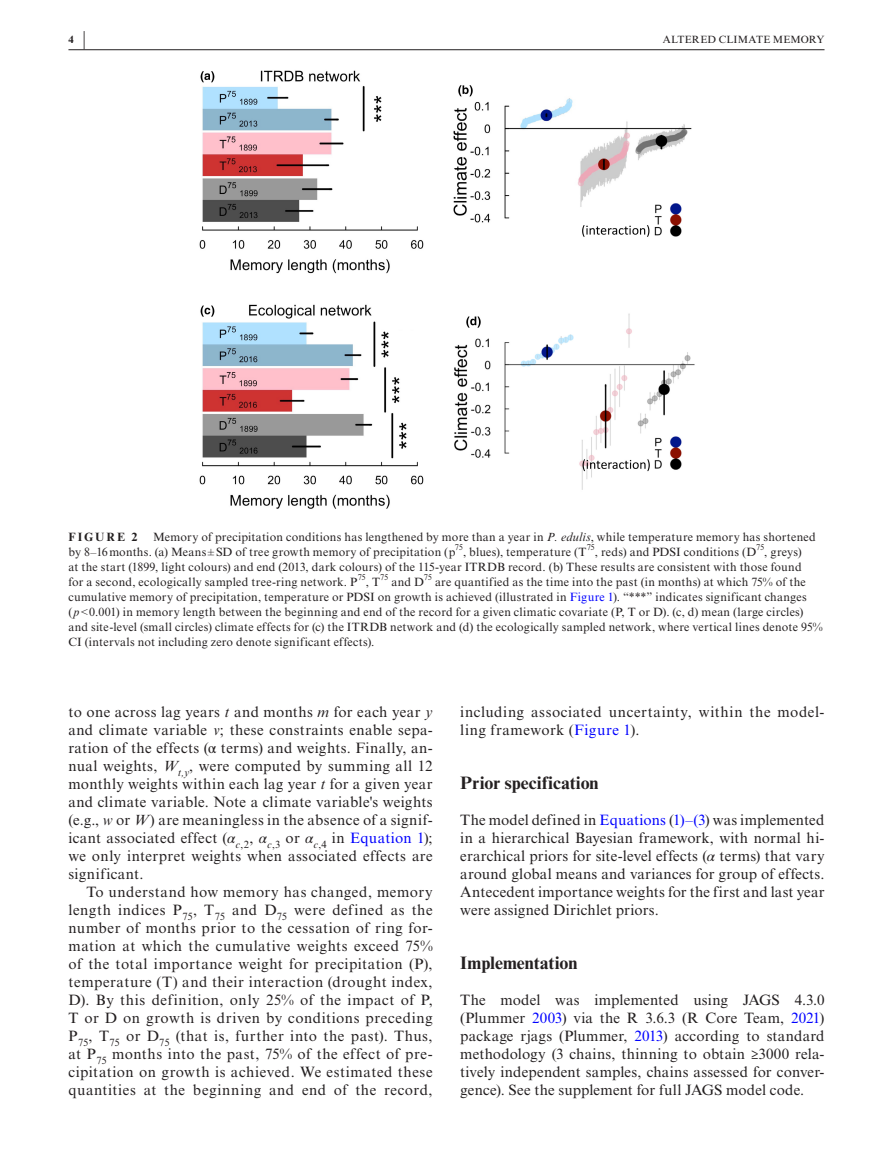
<style>
.page{position:relative;width:893px;height:1174px;background:#fff}
.page>*{position:absolute;margin:0;border:0;box-sizing:border-box;transform-origin:0 0}
.t1{font:700 18px "Times New Roman MT Std";color:#231f20}
.t2{font:15px/18px "Times New Roman MT Std";letter-spacing:.025em;color:#231f20;text-align:justify}
.t3{font:12px/15px "Times New Roman MT Std";letter-spacing:.02em;color:#231f20}
.t4{font:700 12px "Times New Roman MT Std";letter-spacing:.175em;color:#231f20}
.t5{font:10.5px "Times New Roman MT Std";letter-spacing:.01em;color:#231f20}
.t6{font:700 10.5px "Times New Roman MT Std";color:#231f20}
.t7{font:8.4px "Times New Roman MT Std";letter-spacing:-.035em;color:#231f20}
.s1{font-size:20.25px}
.s2{font-style:italic}
.s3{font-family:"Times New Roman"}
.s4{color:#00f}
.s5{font-family:"STIX"}
.s6{font-family:"STIX";font-style:italic}
</style>
<div class="page">
<hr style="left:68px;top:49px;width:756px;height:1px;background:#231f20">
<img style="left:199px;top:70px;width:496px;height:439px">
<p class="t6" style="left:68px;top:33px;width:18px">4 <span class="s1">|</span></p>
<p class="t5" style="left:663px;top:33px;width:163px">ALTERED CLIMATE MEMORY</p>
<p class="t3" style="left:68px;top:529px;width:749px;text-indent:85px">Memory of precipitation conditions has lengthened by more than a year in <span class="s2">P. edulis</span>, while temperature memory has shortened by 8–16months. (a) Means<span class="s3">±</span>SD of tree growth memory of precipitation (p</p>
<p class="t4" style="left:68px;top:529px;width:71px">FIGURE 2</p>
<p class="t7" style="left:455px;top:543px;width:10px">75</p>
<p class="t3" style="left:463px;top:544px;width:125px">, blues), temperature (T</p>
<p class="t7" style="left:587px;top:543px;width:10px">75</p>
<p class="t3" style="left:595px;top:544px;width:163px">, reds) and PDSI conditions (D</p>
<p class="t7" style="left:756px;top:543px;width:10px">75</p>
<p class="t3" style="left:68px;top:544px;width:735px;text-align:justify;text-indent:696px">, greys) at the start (1899, light colours) and end (2013, dark colours) of the 115-year ITRDB record. (b) These results are consistent with those found for a second, ecologically sampled tree-ring network. P</p>
<p class="t7" style="left:358px;top:573px;width:10px">75</p>
<p class="t3" style="left:366px;top:574px;width:16px">, T</p>
<p class="t7" style="left:380px;top:573px;width:10px">75</p>
<p class="t3" style="left:391px;top:574px;width:34px">and D</p>
<p class="t7" style="left:424px;top:573px;width:10px">75</p>
<p class="t3" style="left:68px;top:574px;width:756px;text-indent:367px">are quantified as the time into the past (in months) at which 75% of the cumulative memory of precipitation, temperature or PDSI on growth is achieved (illustrated in <span class="s4">Figure 1</span>). “***” indicates significant changes (<span class="s2">p</span><span class="s3">&lt;</span>0.001) in memory length between the beginning and end of the record for a given climatic covariate (P, T or D). (c, d) mean (large circles) and site-level (small circles) climate effects for (c) the ITRDB network and (d) the ecologically sampled network, where vertical lines denote 95% CI (intervals not including zero denote significant effects).</p>
<p class="t2" style="left:68px;top:703px;width:366px">to one across lag years <span class="s2">t</span> and months <span class="s2">m</span> for each year <span class="s2">y </span>and climate variable <span class="s2">v</span>; these constraints enable sepa&shy;ration of the effects (<span class="s5">α</span> terms) and weights. Finally, an&shy;nual weights, <span class="s2">W</span><sub>t,y</sub>, were computed by summing all 12 monthly weights within each lag year <span class="s2">t</span> for a given year and climate variable. Note a climate variable's weights (e.g., <span class="s2">w</span> or <span class="s2">W</span>) are meaningless in the absence of a signif&shy;icant associated effect (<span class="s6">α</span><sub>c</sub><sub>,2</sub>, <span class="s6">α</span><sub>c</sub><sub>,3</sub> or <span class="s6">α</span><sub>c</sub><sub>,4</sub> in <span class="s4">Equation 1</span>); we only interpret weights when associated effects are significant.</p>
<p class="t2" style="left:68px;top:883px;width:366px;text-indent:18px">To understand how memory has changed, memory length indices P<sub>75</sub>, T<sub>75</sub> and D<sub>75</sub> were defined as the number of months prior to the cessation of ring for&shy;mation at which the cumulative weights exceed 75% of the total importance weight for precipitation (P), temperature (T) and their interaction (drought index, D). By this definition, only 25% of the impact of P, T or D on growth is driven by conditions preceding P<sub>75</sub>, T<sub>75</sub> or D<sub>75</sub> (that is, further into the past). Thus, at P<sub>75</sub> months into the past, 75% of the effect of pre&shy;cipitation on growth is achieved. We estimated these quantities at the beginning and end of the record,</p>
<p class="t2" style="left:460px;top:703px;width:366px">including associated uncertainty, within the model&shy;ling framework (<span class="s4">Figure 1</span>).</p>
<p class="t1" style="left:460px;top:772px;width:140px">Prior specification</p>
<p class="t2" style="left:460px;top:811px;width:366px">The model defined in <span class="s4">Equations</span> (<span class="s4">1)–(3</span>) was implemented in a hierarchical Bayesian framework, with normal hi&shy;erarchical priors for site-level effects (<span class="s6">α</span> terms) that vary around global means and variances for group of effects.<br>Antecedent importance weights for the first and last year were assigned Dirichlet priors.</p>
<p class="t1" style="left:460px;top:952px;width:119px">Implementation</p>
<p class="t2" style="left:460px;top:991px;width:366px">The model was implemented using JAGS 4.3.0 (Plummer <span class="s4">2003</span>) via the R 3.6.3 (R Core Team, <span class="s4">2021</span>) package rjags (Plummer, <span class="s4">2013</span>) according to standard methodology (3 chains, thinning to obtain ≥3000 rela&shy;tively independent samples, chains assessed for conver&shy;gence). See the supplement for full JAGS model code.</p>
</div>
